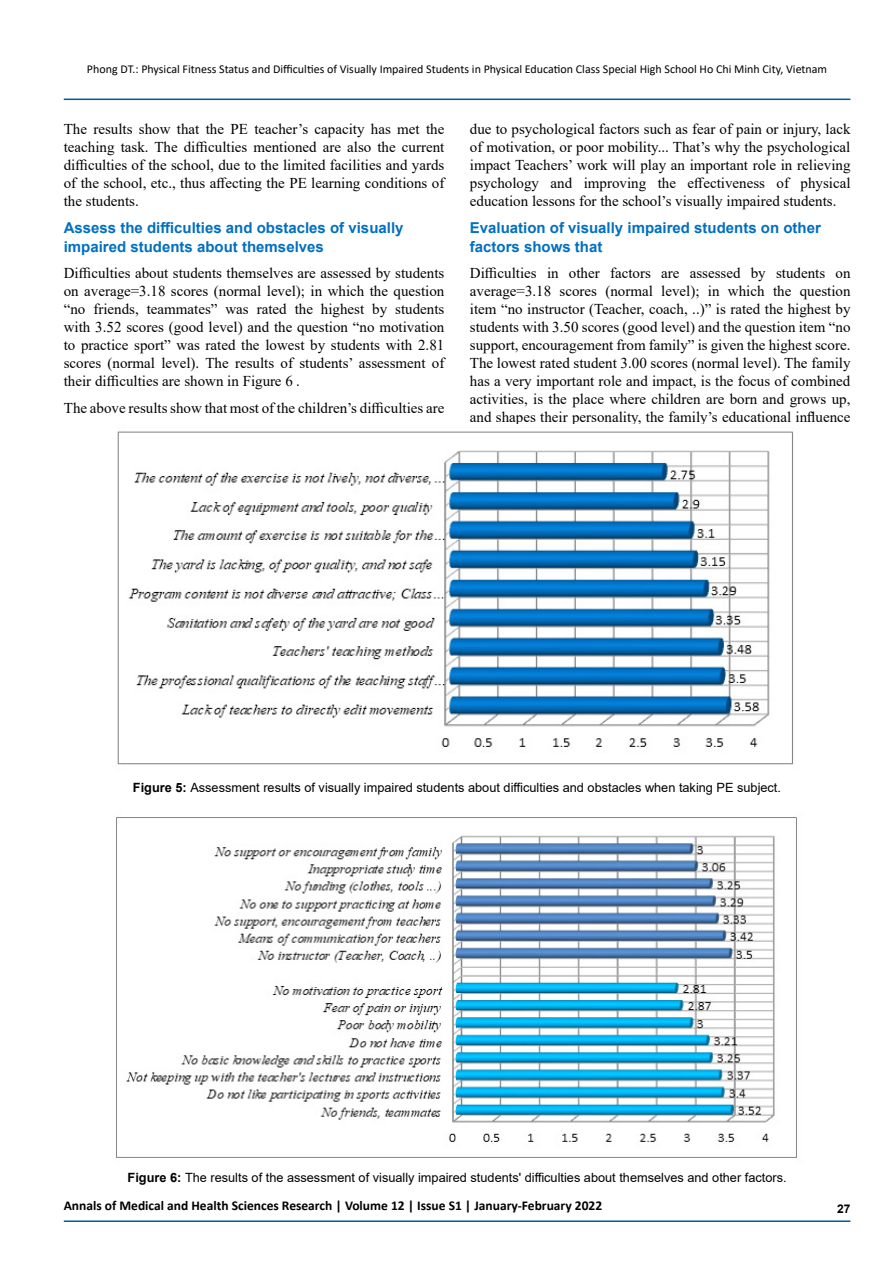
<style>
.page{position:relative;width:893px;height:1263px;background:#fff}
.page>*{position:absolute;margin:0;border:0;box-sizing:border-box;transform-origin:0 0}
.t1{font:15px/18px "Times New Roman";color:#000;text-align:justify}
.t2{font:700 15px/18.8px "Arial";color:#0070c0}
.t3{font:700 13.5px "Calibri";color:#000}
.t4{font:12.75px "Arial";color:#000}
.t5{font:12px "Calibri";color:#000}
.t6{font:700 12px "Arial";color:#000}
.s1{font-weight:700}
</style>
<div class="page">
<hr style="left:64px;top:1220px;width:786px;height:2px;background:#005a96">
<hr style="left:64px;top:99px;width:786px;height:1px;background:#005a96">
<img style="left:117px;top:431px;width:676px;height:334px">
<img style="left:116px;top:817px;width:681px;height:341px">
<p class="t5" style="left:87px;top:61px;width:742px">Phong DT.: Physical Fitness Status and Difficulties of Visually Impaired Students in Physical Education Class Special High School Ho Chi Minh City, Vietnam</p>
<p class="t1" style="left:64px;top:119px;width:382px">The results show that the PE teacher’s capacity has met the teaching task. The difficulties mentioned are also the current difficulties of the school, due to the limited facilities and yards of the school, etc., thus affecting the PE learning conditions of the students.</p>
<p class="t2" style="left:64px;top:218px;width:341px">Assess the difficulties and obstacles of visually impaired students about themselves</p>
<p class="t1" style="left:64px;top:264px;width:382px">Difficulties about students themselves are assessed by students on average=3.18 scores (normal level); in which the question “no friends, teammates” was rated the highest by students with 3.52 scores (good level) and the question “no motivation to practice sport” was rated the lowest by students with 2.81 scores (normal level). The results of students’ assessment of their difficulties are shown in Figure 6 .</p>
<p class="t1" style="left:64px;top:398px;width:382px">The above results show that most of the children’s difficulties are</p>
<p class="t1" style="left:470px;top:119px;width:382px">due to psychological factors such as fear of pain or injury, lack of motivation, or poor mobility... That’s why the psychological impact Teachers’ work will play an important role in relieving psychology and improving the effectiveness of physical education lessons for the school’s visually impaired students.</p>
<p class="t2" style="left:470px;top:218px;width:352px">Evaluation of visually impaired students on other factors shows that</p>
<p class="t1" style="left:470px;top:264px;width:382px">Difficulties in other factors are assessed by students on average=3.18 scores (normal level); in which the question item “no instructor (Teacher, coach, ..)” is rated the highest by students with 3.50 scores (good level) and the question item “no support, encouragement from family” is given the highest score.<br>The lowest rated student 3.00 scores (normal level). The family has a very important role and impact, is the focus of combined activities, is the place where children are born and grows up, and shapes their personality, the family’s educational influence</p>
<p class="t4" style="left:133px;top:778px;width:650px"><span class="s1">Figure 5:</span> Assessment results of visually impaired students about difficulties and obstacles when taking PE subject.</p>
<p class="t4" style="left:128px;top:1169px;width:660px"><span class="s1">Figure 6:</span> The results of the assessment of visually impaired students' difficulties about themselves and other factors.</p>
<p class="t3" style="left:64px;top:1196px;width:540px">Annals of Medical and Health Sciences Research | Volume 12 | Issue S1 | January-February 2022</p>
<p class="t6" style="left:837px;top:1201px;width:15px">27</p>
</div>
